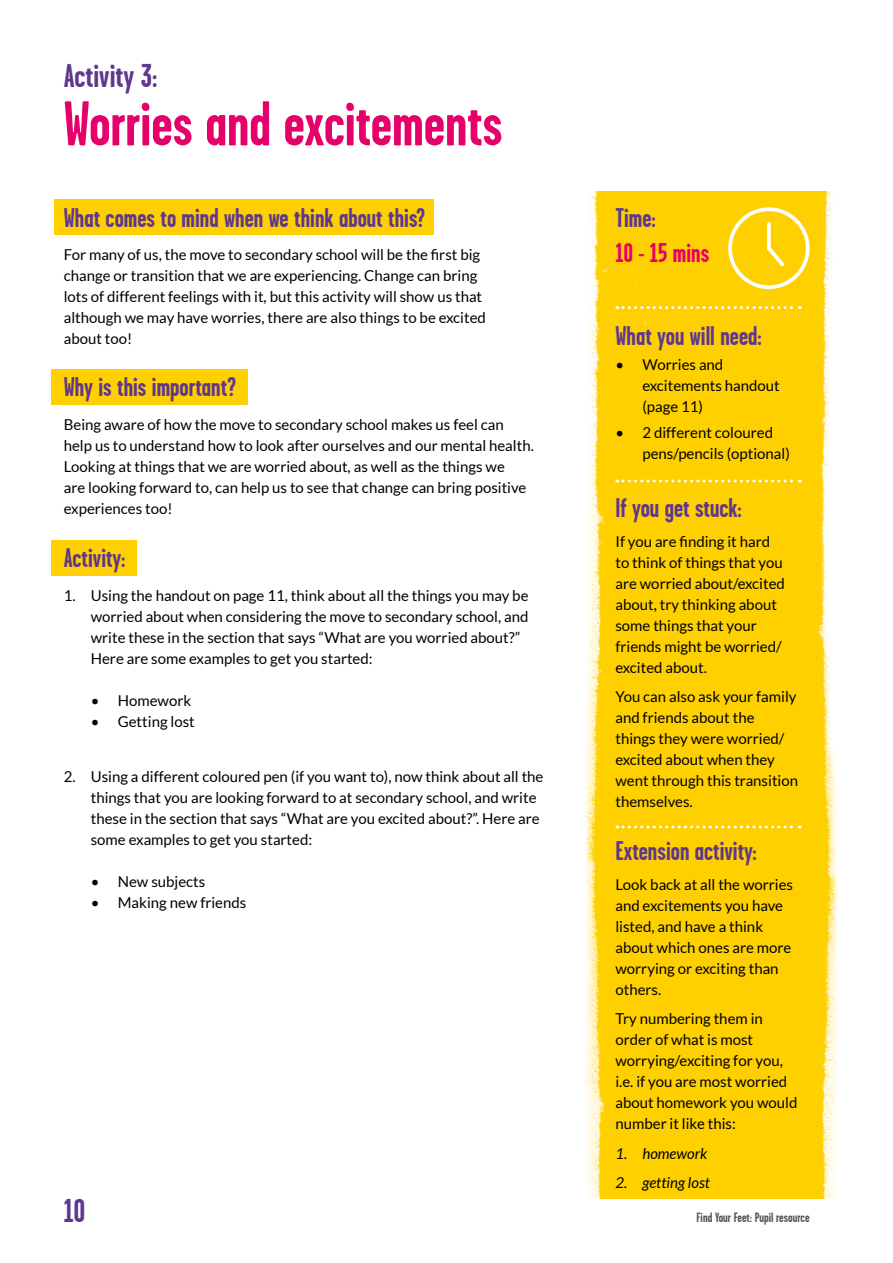
<style>
.page{position:relative;width:893px;height:1263px;background:#fff}
.page>*{position:absolute;margin:0;border:0;box-sizing:border-box;transform-origin:0 0}
.t1{font:700 63px "Garage Gothic";color:#e60069}
.t2{font:700 33px "Garage Gothic";color:#5f378d}
.t3{font:700 27px "Garage Gothic";color:#5f378d}
.t4{font:700 27px "Garage Gothic";color:#e60069}
.t5{font:15px/21px "Lato";color:#000}
.t6{font:italic 15px "Lato";color:#000}
.t7{font:700 13.5px "Garage Gothic";color:#555454}
</style>
<div class="page">
<div style="left:54px;top:199px;width:380px;height:36px;background:#ffd000"></div>
<div style="left:51px;top:370px;width:196px;height:35px;background:#ffd000"></div>
<div style="left:51px;top:540px;width:85px;height:36px;background:#ffd000"></div>
<img style="left:584px;top:192px;width:254px;height:1006px">
<svg style="left:726px;top:206px;width:85px;height:85px;background:#ffd726"></svg>
<svg style="left:617px;top:306px;width:183px;height:3px"></svg>
<svg style="left:617px;top:479px;width:183px;height:3px"></svg>
<svg style="left:617px;top:825px;width:183px;height:3px"></svg>
<h2 class="t2" style="left:64px;top:58px;width:95px">Activity 3:</h2>
<h1 class="t1" style="left:64px;top:90px;width:440px">Worries and excitements</h1>
<h3 class="t3" style="left:64px;top:203px;width:363px">What comes to mind when we think about this?</h3>
<p class="t5" style="left:64px;top:244px;width:424px">For many of us, the move to secondary school will be the first big change or transition that we are experiencing. Change can bring lots of different feelings with it, but this activity will show us that although we may have worries, there are also things to be excited about too!</p>
<h3 class="t3" style="left:64px;top:372px;width:174px">Why is this important?</h3>
<p class="t5" style="left:64px;top:414px;width:472px">Being aware of how the move to secondary school makes us feel can help us to understand how to look after ourselves and our mental health.<br>Looking at things that we are worried about, as well as the things we<br>are looking forward to, can help us to see that change can bring positive experiences too!</p>
<h3 class="t3" style="left:64px;top:543px;width:63px">Activity:</h3>
<p class="t5" style="left:91px;top:585px;width:439px;text-indent:-27px">1. Using the handout on page 11, think about all the things you may be worried about when considering the move to secondary school, and write these in the section that says “What are you worried about?” Here are some examples to get you started:</p>
<p class="t5" style="left:91px;top:690px;width:102px">• Homework</p>
<p class="t5" style="left:91px;top:711px;width:106px">• Getting lost</p>
<p class="t5" style="left:91px;top:766px;width:454px;text-indent:-27px">2. Using a different coloured pen (if you want to), now think about all the things that you are looking forward to at secondary school, and write these in the section that says “What are you excited about?”. Here are some examples to get you started:</p>
<p class="t5" style="left:91px;top:871px;width:116px">• New subjects</p>
<p class="t5" style="left:91px;top:892px;width:157px">• Making new friends</p>
<h2 class="t2" style="left:64px;top:1193px;width:23px">10</h2>
<h3 class="t3" style="left:615px;top:203px;width:42px">Time:</h3>
<h3 class="t4" style="left:615px;top:238px;width:95px">10 - 15 mins</h3>
<h3 class="t3" style="left:615px;top:321px;width:148px">What you will need:</h3>
<p class="t5" style="left:642px;top:354px;width:139px;text-indent:-27px">• Worries and excitements handout (page 11)</p>
<p class="t5" style="left:642px;top:421px;width:149px;text-indent:-27px">• 2 different coloured pens/pencils (optional)</p>
<h3 class="t3" style="left:615px;top:494px;width:128px">If you get stuck:</h3>
<p class="t5" style="left:615px;top:531px;width:171px">If you are finding it hard to think of things that you are worried about/excited about, try thinking about some things that your friends might be worried/ excited about.</p>
<p class="t5" style="left:615px;top:686px;width:184px">You can also ask your family and friends about the things they were worried/ excited about when they went through this transition themselves.</p>
<h3 class="t3" style="left:615px;top:836px;width:143px">Extension activity:</h3>
<p class="t5" style="left:615px;top:874px;width:179px">Look back at all the worries and excitements you have listed, and have a think about which ones are more worrying or exciting than others.</p>
<p class="t5" style="left:615px;top:1008px;width:184px">Try numbering them in order of what is most worrying/exciting for you, i.e. if you are most worried about homework you would number it like this:</p>
<p class="t6" style="left:615px;top:1145px;width:93px">1. homework</p>
<p class="t6" style="left:615px;top:1174px;width:96px">2. getting lost</p>
<p class="t7" style="left:697px;top:1210px;width:114px">Find Your Feet: Pupil resource</p>
</div>
